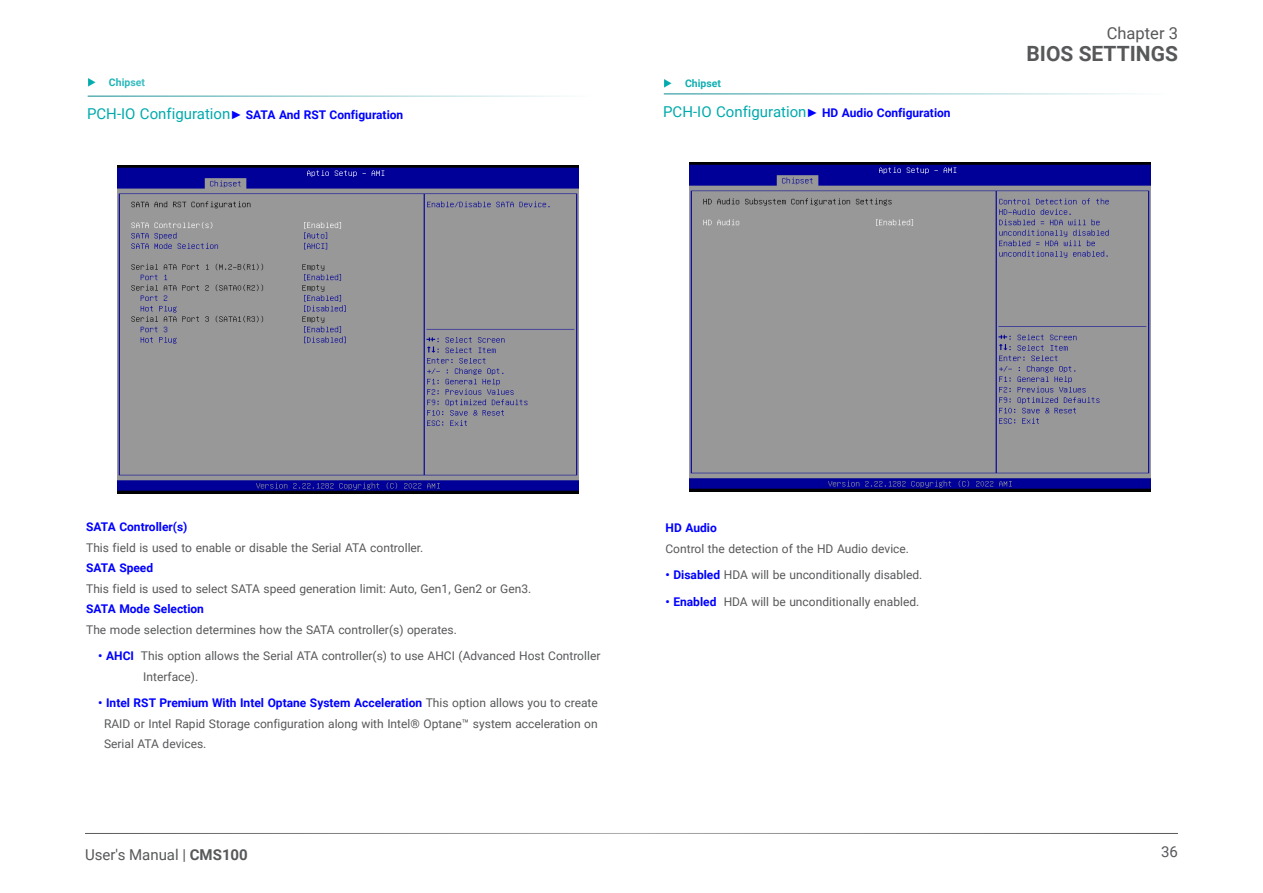
<style>
.page{position:relative;width:1263px;height:893px;background:#fff}
.page>*{position:absolute;margin:0;border:0;box-sizing:border-box;transform-origin:0 0}
.t1{font:700 21px "Roboto";color:#57585a}
.t2{font:16.5px "Roboto";color:#57585a}
.t3{font:15px "Roboto";color:#57585a}
.BIOS_Item{font:12px "Roboto";color:#57585a}
.BIOS_Item-2{font:700 12px "Roboto";color:#00f}
.Heading_3{font:700 12px "Roboto";color:#00f}
.t4{font:700 10.5px "Roboto";color:#00aaad}
.s1{font-weight:400;font-size:15px;color:#00aaad}
.s2{font-family:"Tahoma"}
.s3{font-weight:700;color:#00f}
.s4{font-weight:400;color:#57585a}
.s5{font-weight:700}
</style>
<div class="page">
<hr style="left:85px;top:833px;width:1093px;height:1px;background:#57585a">
<hr style="left:664px;top:93px;width:514px;height:2px;background:#2e9aa0">
<img style="left:689px;top:163px;width:461px;height:328px">
<hr style="left:88px;top:95px;width:514px;height:2px;background:#2e9aa0">
<img style="left:117px;top:165px;width:461px;height:328px">
<p class="t4" style="left:109px;top:75px;width:38px">Chipset</p>
<p class="Heading_3" style="left:87px;top:107px;width:318px"><span class="s1">PCH-IO Configuration</span><span class="s2">►</span> SATA And RST Configuration</p>
<p class="t4" style="left:685px;top:76px;width:38px">Chipset</p>
<p class="Heading_3" style="left:663px;top:104px;width:289px"><span class="s1">PCH-IO Configuration</span><span class="s2">►</span> HD Audio Configuration</p>
<h2 class="t2" style="left:1107px;top:21px;width:73px">Chapter 3</h2>
<h1 class="t1" style="left:1026px;top:39px;width:153px">BIOS SETTINGS</h1>
<p class="BIOS_Item-2" style="left:86px;top:519px;width:103px">SATA Controller(s)</p>
<p class="BIOS_Item" style="left:86px;top:539px;width:339px">This field is used to enable or disable the Serial ATA controller.</p>
<p class="BIOS_Item-2" style="left:86px;top:560px;width:69px">SATA Speed</p>
<p class="BIOS_Item" style="left:86px;top:580px;width:446px">This field is used to select SATA speed generation limit: Auto, Gen1, Gen2 or Gen3.</p>
<p class="BIOS_Item-2" style="left:86px;top:601px;width:119px">SATA Mode Selection</p>
<p class="BIOS_Item" style="left:86px;top:621px;width:372px">The mode selection determines how the SATA controller(s) operates.</p>
<p class="BIOS_Item" style="left:98px;top:648px;width:504px"><span class="s3">• AHCI</span> This option allows the Serial ATA controller(s) to use AHCI (Advanced Host Controller</p>
<p class="BIOS_Item" style="left:143px;top:668px;width:56px">Interface).</p>
<p class="BIOS_Item-2" style="left:98px;top:695px;width:501px">• Intel RST Premium With Intel Optane System Acceleration <span class="s4">This option allows you to create</span></p>
<p class="BIOS_Item" style="left:104px;top:715px;width:495px">RAID or Intel Rapid Storage configuration along with Intel® Optane™ system acceleration on</p>
<p class="BIOS_Item" style="left:104px;top:736px;width:104px">Serial ATA devices.</p>
<p class="t3" style="left:85px;top:844px;width:164px">User's Manual | <span class="s5">CMS100</span></p>
<p class="BIOS_Item-2" style="left:665px;top:520px;width:53px">HD Audio</p>
<p class="BIOS_Item" style="left:665px;top:540px;width:245px">Control the detection of the HD Audio device.</p>
<p class="BIOS_Item" style="left:665px;top:567px;width:258px"><span class="s3">• Disabled</span> HDA will be unconditionally disabled.</p>
<p class="BIOS_Item" style="left:665px;top:593px;width:255px"><span class="s3">• Enabled</span> HDA will be unconditionally enabled.</p>
<p class="t3" style="left:1161px;top:841px;width:18px">36</p>
</div>
